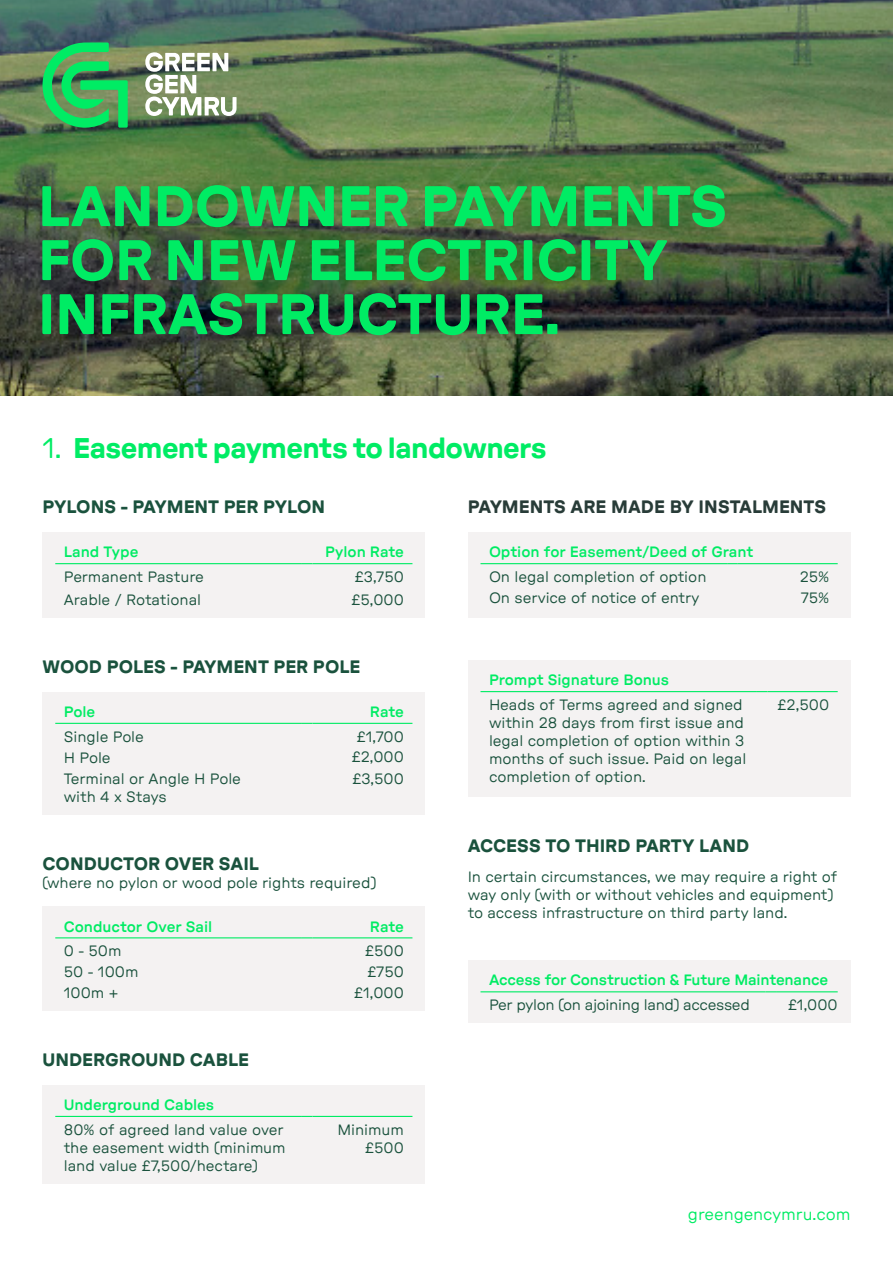
<style>
.page{position:relative;width:893px;height:1263px;background:#fff}
.page>*{position:absolute;margin:0;border:0;box-sizing:border-box;transform-origin:0 0}
.t1{font:700 expanded 57px "GT Pressura";letter-spacing:-.01em;color:#00ec64}
.t2{font:700 expanded 28.5px "GT Pressura";letter-spacing:-.02em;color:#00ec64}
.t3{font:700 expanded 18px "GT Pressura";color:#1a523d}
.t4{font:700 expanded 18px "GT Pressura";color:#283c38}
.t5{font:16.5px "GT Pressura Extended Text";letter-spacing:-.005em;color:#00ec64}
.t6{font:15px/18px "GT Pressura Extended Text";letter-spacing:-.005em;color:#1a523d}
.t7{font:500 expanded 15px "GT Pressura";letter-spacing:-.005em;color:#00ec64}
.s1{font-family:"GT Pressura Extended Text";font-weight:400;font-stretch:normal}
</style>
<div class="page">
<div style="left:468px;top:961px;width:382px;height:62px;background:#f4f2f2"></div>
<hr style="left:480px;top:991px;width:285px;height:1px;background:#00ec64">
<hr style="left:776px;top:991px;width:62px;height:1px;background:#00ec64">
<div style="left:468px;top:660px;width:382px;height:137px;background:#f4f2f2"></div>
<hr style="left:480px;top:691px;width:277px;height:1px;background:#00ec64">
<hr style="left:767px;top:691px;width:71px;height:1px;background:#00ec64">
<div style="left:468px;top:532px;width:382px;height:86px;background:#f4f2f2"></div>
<hr style="left:480px;top:563px;width:247px;height:1px;background:#00ec64">
<hr style="left:738px;top:563px;width:100px;height:1px;background:#00ec64">
<div style="left:43px;top:1085px;width:382px;height:98px;background:#f4f2f2"></div>
<hr style="left:55px;top:1116px;width:247px;height:1px;background:#00ec64">
<hr style="left:313px;top:1116px;width:99px;height:1px;background:#00ec64">
<div style="left:43px;top:907px;width:382px;height:104px;background:#f4f2f2"></div>
<hr style="left:55px;top:937px;width:247px;height:1px;background:#00ec64">
<hr style="left:313px;top:937px;width:99px;height:1px;background:#00ec64">
<div style="left:43px;top:692px;width:382px;height:122px;background:#f4f2f2"></div>
<hr style="left:55px;top:723px;width:247px;height:1px;background:#00ec64">
<hr style="left:313px;top:723px;width:99px;height:1px;background:#00ec64">
<div style="left:43px;top:532px;width:382px;height:86px;background:#f4f2f2"></div>
<hr style="left:55px;top:563px;width:247px;height:1px;background:#00ec64">
<hr style="left:313px;top:563px;width:99px;height:1px;background:#00ec64">
<img style="left:0;top:0;width:893px;height:396px">
<svg style="left:43px;top:43px;width:85px;height:85px;background:#3aaf5d"></svg>
<svg style="left:145px;top:52px;width:92px;height:64px"></svg>
<p class="t1" style="left:38px;top:172px;width:691px">LANDOWNER PAYMENTS</p>
<p class="t1" style="left:38px;top:226px;width:632px">FOR NEW ELECTRICITY</p>
<p class="t1" style="left:38px;top:280px;width:524px">INFRASTRUCTURE.</p>
<p class="t2" style="left:43px;top:431px;width:506px"><span class="s1">1.</span> Easement payments to landowners</p>
<p class="t3" style="left:43px;top:496px;width:284px">PYLONS - PAYMENT PER PYLON</p>
<p class="t7" style="left:64px;top:543px;width:76px">Land Type</p>
<p class="t7" style="left:325px;top:543px;width:80px">Pylon Rate</p>
<p class="t6" style="left:64px;top:568px;width:142px">Permanent Pasture</p>
<p class="t6" style="left:355px;top:568px;width:51px">£3,750</p>
<p class="t6" style="left:64px;top:591px;width:139px">Arable / Rotational</p>
<p class="t6" style="left:352px;top:591px;width:54px">£5,000</p>
<p class="t3" style="left:43px;top:656px;width:319px">WOOD POLES - PAYMENT PER POLE</p>
<p class="t7" style="left:64px;top:703px;width:33px">Pole</p>
<p class="t7" style="left:370px;top:703px;width:36px">Rate</p>
<p class="t6" style="left:64px;top:727px;width:82px">Single Pole</p>
<p class="t6" style="left:357px;top:727px;width:49px">£1,700</p>
<p class="t6" style="left:64px;top:748px;width:48px">H Pole</p>
<p class="t6" style="left:352px;top:748px;width:54px">£2,000</p>
<p class="t6" style="left:64px;top:769px;width:179px">Terminal or Angle H Pole</p>
<p class="t6" style="left:64px;top:787px;width:105px">with 4 x Stays</p>
<p class="t6" style="left:352px;top:769px;width:53px">£3,500</p>
<p class="t3" style="left:43px;top:852px;width:218px">CONDUCTOR OVER SAIL</p>
<p class="t6" style="left:43px;top:873px;width:335px">(where no pylon or wood pole rights required)</p>
<p class="t7" style="left:64px;top:917px;width:150px">Conductor Over Sail</p>
<p class="t7" style="left:370px;top:917px;width:36px">Rate</p>
<p class="t6" style="left:64px;top:942px;width:59px">0 - 50m</p>
<p class="t6" style="left:365px;top:942px;width:40px">£500</p>
<p class="t6" style="left:64px;top:963px;width:76px">50 - 100m</p>
<p class="t6" style="left:367px;top:962px;width:38px">£750</p>
<p class="t6" style="left:64px;top:984px;width:56px">100m +</p>
<p class="t6" style="left:354px;top:984px;width:51px">£1,000</p>
<p class="t3" style="left:43px;top:1049px;width:208px">UNDERGROUND CABLE</p>
<p class="t7" style="left:64px;top:1096px;width:152px">Underground Cables</p>
<p class="t6" style="left:64px;top:1120px;width:223px">80% of agreed land value over the easement width (minimum land value £7,500/hectare)</p>
<p class="t6" style="left:337px;top:1120px;width:68px;text-align:right">Minimum £500</p>
<p class="t4" style="left:468px;top:496px;width:360px">PAYMENTS ARE MADE BY INSTALMENTS</p>
<p class="t7" style="left:489px;top:543px;width:266px">Option for Easement/Deed of Grant</p>
<p class="t6" style="left:489px;top:568px;width:219px">On legal completion of option</p>
<p class="t6" style="left:800px;top:568px;width:31px">25%</p>
<p class="t6" style="left:489px;top:589px;width:212px">On service of notice of entry</p>
<p class="t6" style="left:801px;top:588px;width:30px">75%</p>
<p class="t7" style="left:489px;top:671px;width:182px">Prompt Signature Bonus</p>
<p class="t6" style="left:489px;top:696px;width:259px">Heads of Terms agreed and signed within 28 days from first issue and legal completion of option within 3 months of such issue. Paid on legal completion of option.</p>
<p class="t6" style="left:778px;top:696px;width:53px">£2,500</p>
<p class="t3" style="left:468px;top:835px;width:283px">ACCESS TO THIRD PARTY LAND</p>
<p class="t6" style="left:468px;top:868px;width:371px">In certain circumstances, we may require a right of way only (with or without vehicles and equipment) to access infrastructure on third party land.</p>
<p class="t7" style="left:489px;top:971px;width:341px">Access for Construction &amp; Future Maintenance</p>
<p class="t6" style="left:489px;top:996px;width:262px">Per pylon (on ajoining land) accessed</p>
<p class="t6" style="left:788px;top:996px;width:51px">£1,000</p>
<p class="t5" style="left:688px;top:1205px;width:164px">greengencymru.com</p>
</div>
